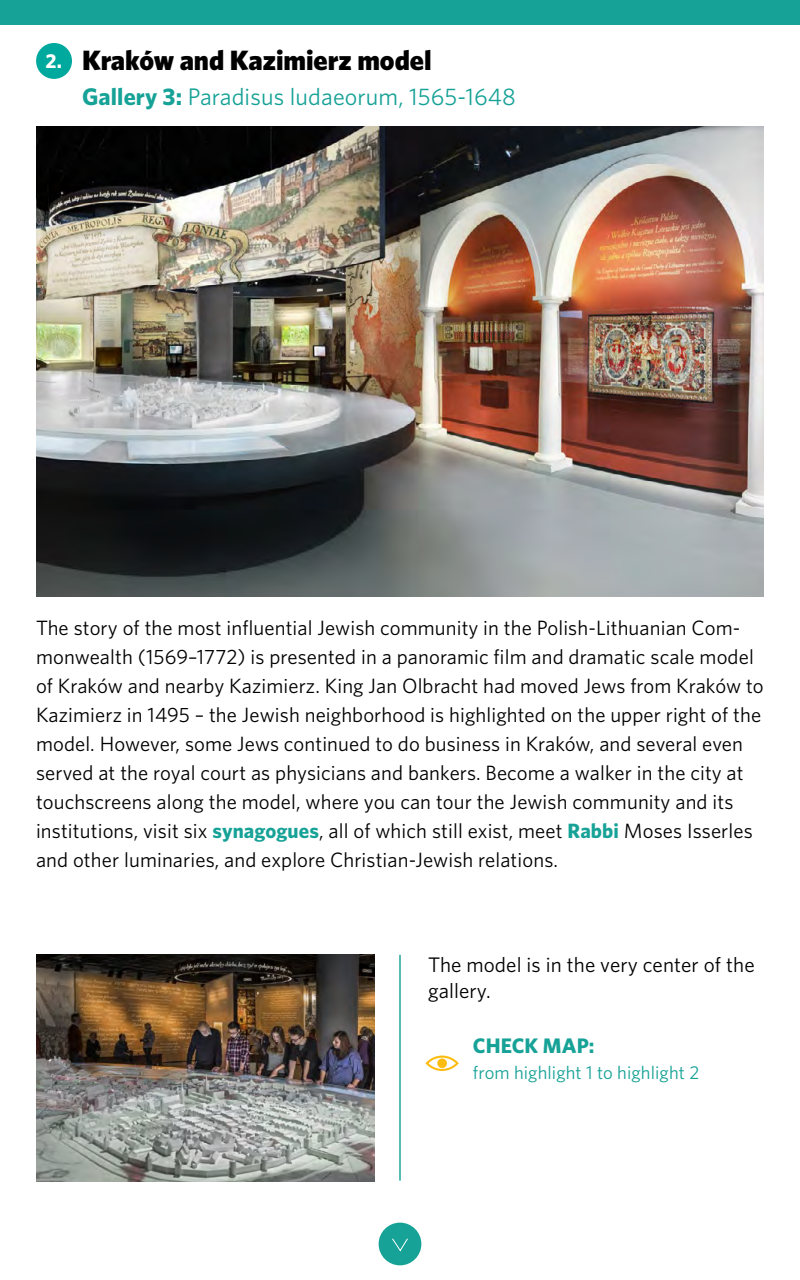
<style>
.page{position:relative;width:800px;height:1280px;background:#fff}
.page>*{position:absolute;margin:0;border:0;box-sizing:border-box;transform-origin:0 0}
.t1{font:900 28px "Whitney";color:#000}
.t2{font:24px "Whitney";letter-spacing:.005em;color:#17a297}
.t3{font:21.1px/26px "Whitney";letter-spacing:.005em;color:#000}
.t4{font:700 21.1px "Whitney";letter-spacing:.005em;color:#17a297}
.t5{font:20.7px/29px "Whitney";letter-spacing:.005em;color:#000}
.t6{font:18.6px "Whitney";letter-spacing:.005em;color:#17a297}
.s1{font-weight:700;font-size:20.2px;color:#fff}
.s2{font-weight:700}
.s3{font-weight:700;color:#17a297}
</style>
<div class="page">
<div style="left:379px;top:1223px;width:42px;height:42px;background:#17a297;border-radius:50%"></div>
<svg style="left:392px;top:1238px;width:16px;height:14px"></svg>
<div style="left:426px;top:1056px;width:32px;height:15px;border:2px solid #febc10;border-radius:50%"></div>
<div style="left:437px;top:1058px;width:10px;height:10px;background:#febc10;border-radius:50%"></div>
<div style="left:36px;top:43px;width:36px;height:36px;background:#00a99d;border-radius:50%"></div>
<img style="left:36px;top:127px;width:728px;height:470px">
<img style="left:36px;top:955px;width:338px;height:226px">
<div style="left:0;top:0;width:800px;height:25px;background:#17a297"></div>
<hr style="left:399px;top:955px;width:2px;height:226px;background:#17a297">
<h1 class="t1" style="left:46px;top:42px;width:388px"><span class="s1">2.</span> Kraków and Kazimierz model</h1>
<p class="t2" style="left:82px;top:81px;width:435px"><span class="s2">Gallery 3:</span> Paradisus ludaeorum, 1565-1648</p>
<p class="t5" style="left:36px;top:612px;width:729px">The story of the most influential Jewish community in the Polish-Lithuanian Com&shy;monwealth (1569–1772) is presented in a panoramic film and dramatic scale model of Kraków and nearby Kazimierz. King Jan Olbracht had moved Jews from Kraków to Kazimierz in 1495 – the Jewish neighborhood is highlighted on the upper right of the model. However, some Jews continued to do business in Kraków, and several even served at the royal court as physicians and bankers. Become a walker in the city at touchscreens along the model, where you can tour the Jewish community and its institutions, visit six <span class="s3">synagogues</span>, all of which still exist, meet <span class="s3">Rabbi</span> Moses I sserles and other luminaries, and explore Christian-Jewish relations.</p>
<p class="t3" style="left:428px;top:951px;width:328px">The model is in the very center of the gallery.</p>
<p class="t4" style="left:473px;top:1032px;width:123px">Check map:</p>
<p class="t6" style="left:473px;top:1061px;width:228px">from highlight 1 to highlight 2</p>
</div>
